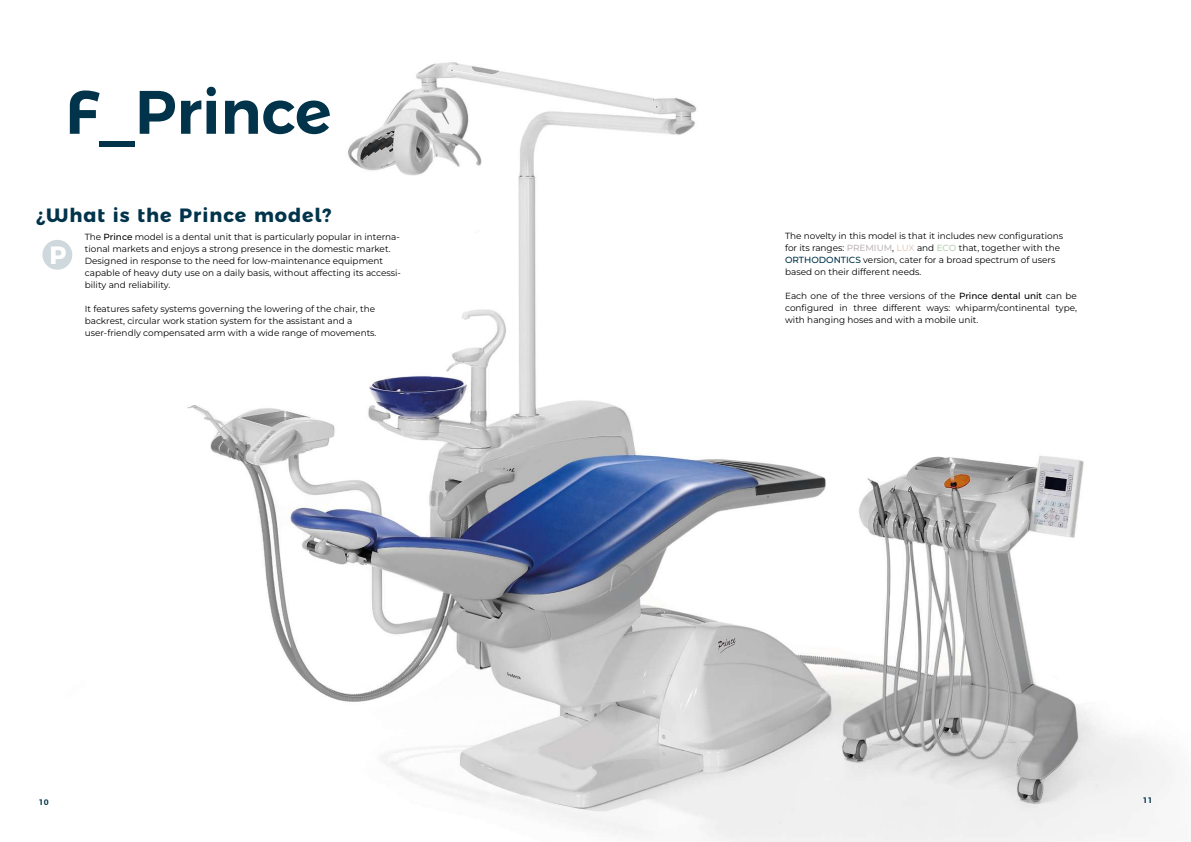
<style>
.page{position:relative;width:1191px;height:842px;background:#fff}
.page>*{position:absolute;margin:0;border:0;box-sizing:border-box;transform-origin:0 0}
.t1{font:600 61.2px "Montserrat Alternates";color:#01344b}
.t2{font:700 25px "Montserrat Alternates";color:#fff}
.t3{font:700 19.2px "Montserrat Alternates";letter-spacing:.05em;color:#01344b}
.t4{font:100 8.9px/12px "Montserrat";color:#000}
.t5{font:600 8px "Montserrat Alternates";color:#01344b}
.s1{color:#beb7b9}
.s2{color:#e7cec0}
.s3{color:#b6d1b8}
.s4{color:#01344b}
</style>
<div class="page">
<img style="left:69px;top:62px;width:1102px;height:780px">
<div style="left:42px;top:240px;width:30px;height:30px;background:#cfd8dd;border-radius:50%"></div>
<h1 class="t1" style="left:66px;top:62px;width:267px">F_Prince</h1>
<h3 class="t3" style="left:36px;top:199px;width:297px">¿What is the Prince model?</h3>
<h2 class="t2" style="left:50px;top:234px;width:18px">P</h2>
<p class="t4" style="left:85px;top:231px;width:318px">The Prince model is a dental unit that is particularly popular in interna&shy;tional markets and enjoys a strong presence in the domestic market.<br>Designed in response to the need for low-maintenance equipment capable of heavy duty use on a daily basis, without affecting its accessi&shy;bility and reliability.</p>
<p class="t4" style="left:85px;top:303px;width:293px">It features safety systems governing the lowering of the chair, the backrest, circular work station system for the assistant and a user-friendly compensated arm with a wide range of movements.</p>
<p class="t4" style="left:785px;top:230px;width:279px">The novelty in this model is that it includes new configurations for its ranges: <span class="s1">PREMIUM</span>, <span class="s2">LUX</span> and <span class="s3">ECO</span> that, together with the <span class="s4">ORTHODONTICS</span> version, cater for a broad spectrum of users based on their different needs.</p>
<p class="t4" style="left:785px;top:290px;width:293px;text-align:justify">Each one of the three versions of the Prince dental unit can be configured in three different ways: whiparm/continental type, with hanging hoses and with a mobile unit.</p>
<p class="t5" style="left:39px;top:795px;width:11px">10</p>
<p class="t5" style="left:1142px;top:794px;width:11px">11</p>
</div>
